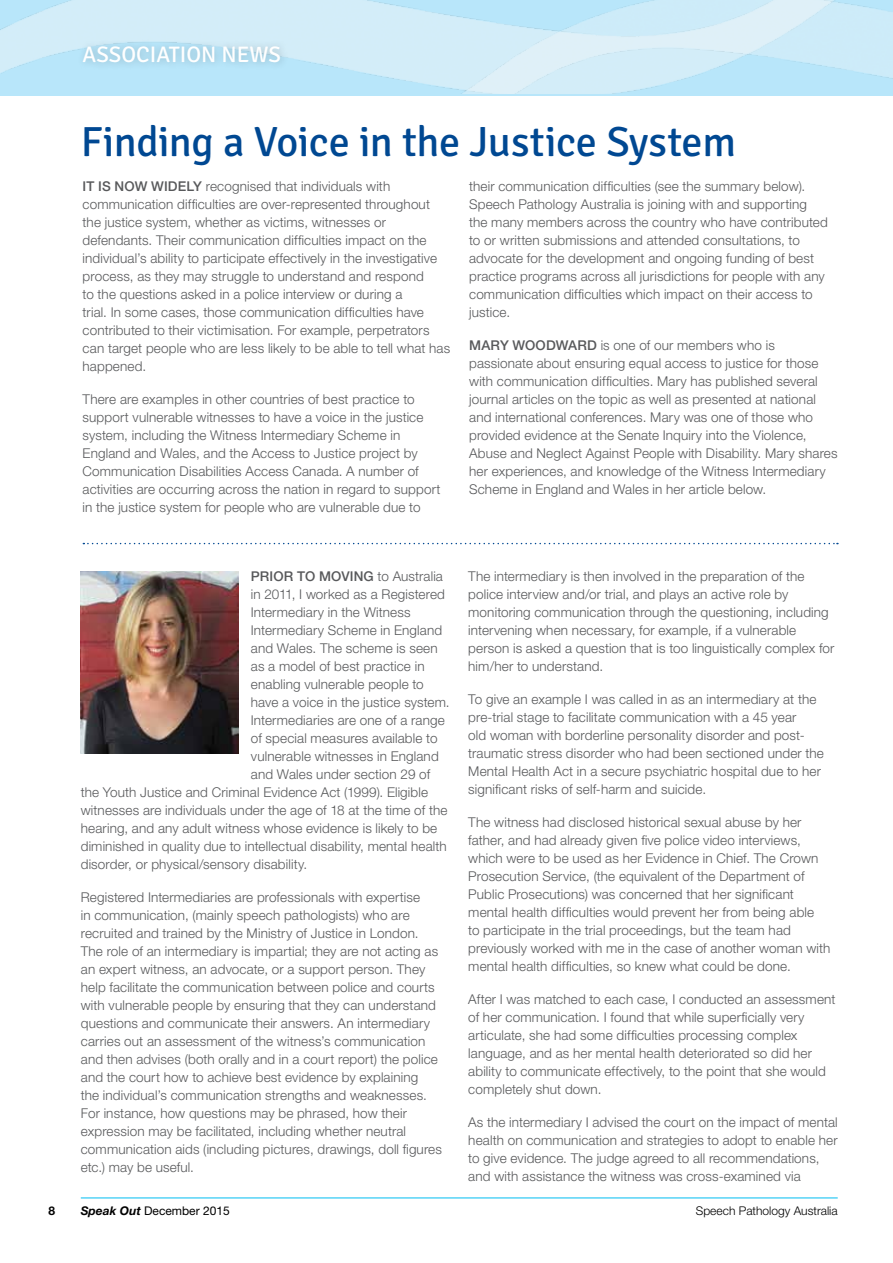
<style>
.page{position:relative;width:893px;height:1263px;background:#fff}
.page>*{position:absolute;margin:0;border:0;box-sizing:border-box;transform-origin:0 0}
.t1{font:42.3px "Signika";color:#004892}
.t2{font:22.5px "Signika";color:#fff}
.t3{font:300 13.5px/18px "Helvetica Neue LT Std";letter-spacing:.01em;color:#58595b}
.t4{font:500 13.5px "Helvetica Neue LT Std";letter-spacing:.01em;color:#58595b}
.t5{font:300 12px "Helvetica Neue LT Std";color:#000}
.t6{font:12px "Helvetica Neue LT Std";color:#000}
.t7{font:700 12px "Helvetica Neue LT Std";color:#000}
.s1{font-weight:500}
.s2{font-weight:300}
.s3{font-weight:700;font-style:italic}
</style>
<div class="page">
<hr style="left:81px;top:1198px;width:757px;height:1px;background:#00bdf2">
<div style="left:0;top:0;width:893px;height:96px;background:#b8e6fa"></div>
<img style="left:0;top:0;width:250px;height:73px">
<img style="left:250px;top:0;width:643px;height:94px">
<div style="left:77px;top:39px;width:212px;height:32px;background:#000;opacity:.2"></div>
<img style="left:81px;top:572px;width:157px;height:181px">
<svg style="left:83px;top:543px;width:755px;height:1px"></svg>
<h2 class="t2" style="left:83px;top:42px;width:200px">association news</h2>
<h1 class="t1" style="left:81px;top:118px;width:657px">Finding a Voice in the Justice System</h1>
<p class="t4" style="left:83px;top:178px;width:44px">IT IS NOW</p>
<p class="t3" style="left:83px;top:177px;width:369px;text-indent:69px"><span class="s1">WIDELY</span> recognised that individuals with communication difficulties are over-represented throughout the justice system, whether as victims, witnesses or defendants. Their communication difficulties impact on the individual’s ability to participate effectively in the investigative process, as they may struggle to understand and respond<br>to the questions asked in a police interview or during a<br>trial. In some cases, those communication difficulties have contributed to their victimisation. For example, perpetrators can target people who are less likely to be able to tell what has happened.</p>
<p class="t3" style="left:83px;top:390px;width:359px">There are examples in other countries of best practice to support vulnerable witnesses to have a voice in the justice system, including the Witness Intermediary Scheme in England and Wales, and the Access to Justice project by Communication Disabilities Access Canada. A number of activities are occurring across the nation in regard to support in the justice system for people who are vulnerable due to</p>
<p class="t3" style="left:469px;top:177px;width:360px">their communication difficulties (see the summary below).<br>Speech Pathology Australia is joining with and supporting the many members across the country who have contributed to or written submissions and attended consultations, to advocate for the development and ongoing funding of best practice programs across all jurisdictions for people with any communication difficulties which impact on their access to justice.</p>
<p class="t4" style="left:469px;top:337px;width:68px">MA RY WOODWA</p>
<p class="t3" style="left:469px;top:336px;width:370px;text-indent:108px"><span class="s1">RD</span> is one of our members who is passionate about ensuring equal access to justice for those with communication difficulties. Mary has published several journal articles on the topic as well as presented at national and international conferences. Mary was one of those who provided evidence at the Senate Inquiry into the Violence, Abuse and Neglect Against People with Disability. Mary shares her experiences, and knowledge of the Witness Intermediary Scheme in England and Wales in her article below.</p>
<p class="t4" style="left:251px;top:569px;width:194px">PRIOR TO MOVING <span class="s2">to Australia</span></p>
<p class="t3" style="left:251px;top:585px;width:196px">in 2011, I worked as a Registered</p>
<p class="t3" style="left:251px;top:603px;width:161px">Intermediary in the Witness</p>
<p class="t3" style="left:251px;top:621px;width:193px">Intermediary Scheme in England</p>
<p class="t3" style="left:251px;top:639px;width:188px">and Wales. The scheme is seen</p>
<p class="t3" style="left:251px;top:657px;width:175px">as a model of best practice in</p>
<p class="t3" style="left:251px;top:675px;width:174px">enabling vulnerable people to</p>
<p class="t3" style="left:251px;top:693px;width:200px">have a voice in the justice system.</p>
<p class="t3" style="left:251px;top:711px;width:195px">Intermediaries are one of a range</p>
<p class="t3" style="left:251px;top:729px;width:188px">of special measures available to</p>
<p class="t3" style="left:251px;top:747px;width:189px">vulnerable witnesses in England</p>
<p class="t3" style="left:251px;top:765px;width:181px">and Wales under section 29 of</p>
<p class="t3" style="left:81px;top:783px;width:349px">the Youth Justice and Criminal Evidence Act (1999). Eligible</p>
<p class="t3" style="left:81px;top:801px;width:368px">witnesses are individuals under the age of 18 at the time of the</p>
<p class="t3" style="left:81px;top:819px;width:358px">hearing, and any adult witness whose evidence is likely to be</p>
<p class="t3" style="left:81px;top:837px;width:367px">diminished in quality due to intellectual disability, mental health</p>
<p class="t3" style="left:81px;top:855px;width:228px">disorder, or physical/sensory disability.</p>
<p class="t3" style="left:81px;top:888px;width:363px">Registered Intermediaries are professionals with expertise<br>in communication, (mainly speech pathologists) who are recruited and trained by the Ministry of Justice in London.<br>The role of an intermediary is impartial; they are not acting as an expert witness, an advocate, or a support person. They help facilitate the communication between police and courts with vulnerable people by ensuring that they can understand questions and communicate their answers. An intermediary carries out an assessment of the witness’s communication and then advises (both orally and in a court report) the police and the court how to achieve best evidence by explaining<br>the individual’s communication strengths and weaknesses.<br>For instance, how questions may be phrased, how their expression may be facilitated, including whether neutral communication aids (including pictures, drawings, doll figures etc.) may be useful.</p>
<p class="t3" style="left:468px;top:567px;width:368px">The intermediary is then involved in the preparation of the police interview and/or trial, and plays an active role by monitoring communication through the questioning, including intervening when necessary, for example, if a vulnerable person is asked a question that is too linguistically complex for him/her to understand.</p>
<p class="t3" style="left:468px;top:690px;width:357px">To give an example I was called in as an intermediary at the pre-trial stage to facilitate communication with a 45 year<br>old woman with borderline personality disorder and post&shy;traumatic stress disorder who had been sectioned under the Mental Health Act in a secure psychiatric hospital due to her significant risks of self-harm and suicide.</p>
<p class="t3" style="left:468px;top:813px;width:364px">The witness had disclosed historical sexual abuse by her father, and had already given five police video interviews, which were to be used as her Evidence in Chief. The Crown Prosecution Service, (the equivalent of the Department of Public Prosecutions) was concerned that her significant mental health difficulties would prevent her from being able<br>to participate in the trial proceedings, but the team had previously worked with me in the case of another woman with mental health difficulties, so knew what could be done.</p>
<p class="t3" style="left:468px;top:990px;width:369px">After I was matched to each case, I conducted an assessment of her communication. I found that while superficially very articulate, she had some difficulties processing complex language, and as her mental health deteriorated so did her ability to communicate effectively, to the point that she would completely shut down.</p>
<p class="t3" style="left:468px;top:1113px;width:371px">As the intermediary I advised the court on the impact of mental health on communication and strategies to adopt to enable her to give evidence. The judge agreed to all recommendations, and with assistance the witness was cross-examined via</p>
<p class="t7" style="left:49px;top:1203px;width:8px">8</p>
<p class="t6" style="left:81px;top:1204px;width:150px"><span class="s3">Speak Out</span> December 2015</p>
<p class="t5" style="left:696px;top:1203px;width:143px">Speech Pathology Australia</p>
</div>
